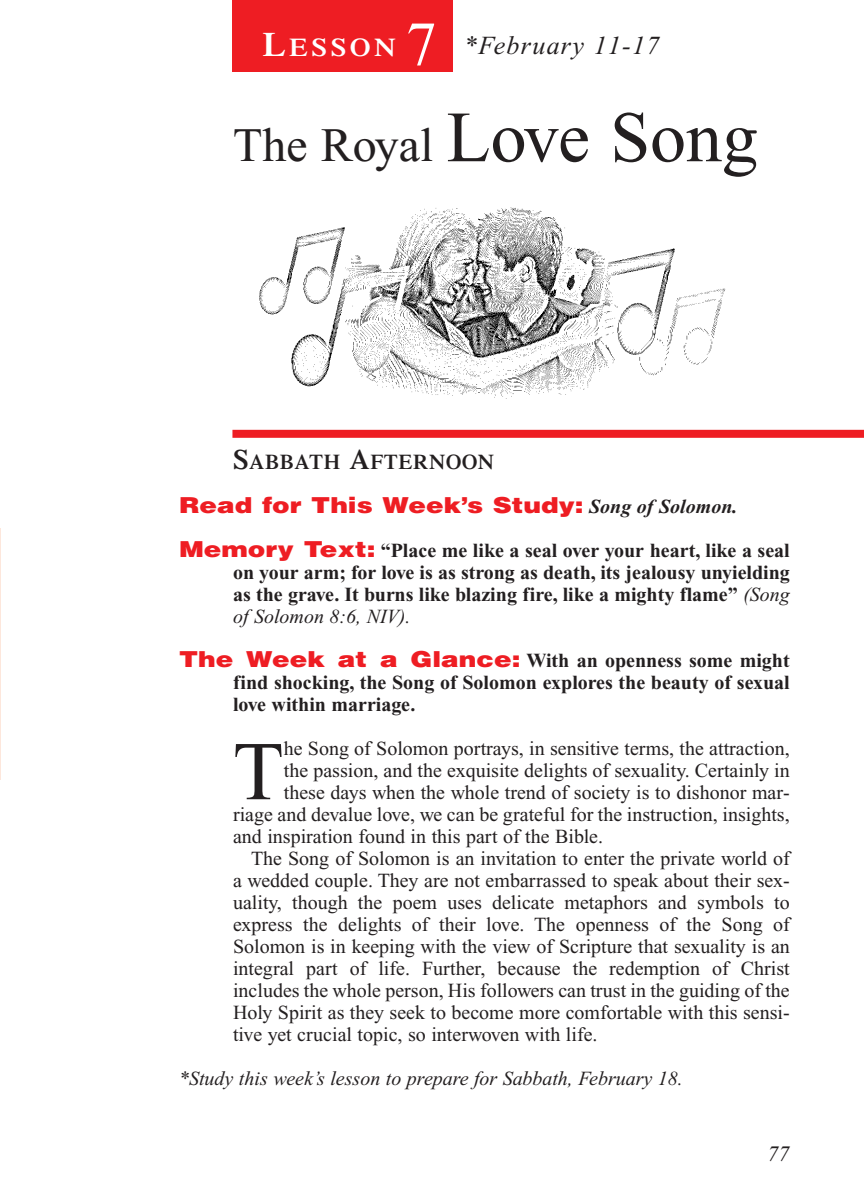
<style>
.page{position:relative;width:864px;height:1188px;background:#fff}
.page>*{position:absolute;margin:0;border:0;box-sizing:border-box;transform-origin:0 0}
.t1{font:83.4px "Times New Roman";color:#231f20}
.t2{font:62px "Times New Roman";color:#fff}
.t3{font:48px "Times New Roman";color:#231f20}
.t4{font:italic 26px "Times New Roman";letter-spacing:.05em;color:#231f20}
.t5{font:600 25.6px "Times";letter-spacing:.135em;color:#fff;scale:1.1 1}
.t6{font:900 22px "Helvetica";color:#ee1d23;scale:1.2 1}
.t7{font:italic 22px "Times New Roman";color:#231f20}
.t8{font:600 21px "Times";letter-spacing:.035em;color:#231f20}
.t9{font:20px "Times New Roman";color:#231f20}
.t10{font:700 20px/22px "Times New Roman";color:#231f20;text-align:justify}
.t11{font:italic 20px "Times New Roman";color:#231f20}
.s1{font-size:34px}
.s2{font-size:72px}
.s3{font-size:28px}
.s4{font-family:"Times New Roman";font-weight:700;font-style:italic;font-size:20px;color:#231f20}
.s5{font-family:"Helvetica";font-weight:900;font-size:22px;color:#ee1d23}
.s6{font-weight:400;font-style:italic}
</style>
<div class="page">
<div style="left:232px;top:0;width:221px;height:71px;background:#ee1d23"></div>
<hr style="left:0;top:528px;width:1px;height:252px;background:#fde7dc">
<img style="left:259px;top:207px;width:467px;height:192px">
<div style="left:232px;top:430px;width:632px;height:8px;background:#ee1d23"></div>
<p class="t5" style="left:263px;top:38px;width:123px"><span class="s1">L</span>ESSON</p>
<h2 class="t2" style="left:406px;top:22px;width:32px">7</h2>
<h3 class="t4" style="left:464px;top:36px;width:197px">*February 11-17</h3>
<h3 class="t3" style="left:233px;top:128px;width:526px">The Royal <span class="s2">Love Song</span></h3>
<p class="t8" style="left:233px;top:454px;width:263px"><span class="s3">S</span>ABBATH <span class="s3">A</span>FTERNOON</p>
<p class="t6" style="left:179px;top:493px;width:467px">Read for This Week’s Study: <span class="s4">Song of Solomon.</span></p>
<p class="t10" style="left:233px;top:542px;width:558px;text-indent:-54px"><span class="s5">Memory Text:</span> “Place me like a seal over your heart, like a seal on your arm; for love is as strong as death, its jealousy unyielding as the grave. It burns like blazing fire, like a mighty flame” <span class="s6">(Song of Solomon 8:6, NIV).</span></p>
<p class="t10" style="left:233px;top:652px;width:558px;text-indent:-54px"><span class="s5">The Week at a Glance:</span> With an openness some might find shocking, the Song of Solomon explores the beauty of sexual love within marriage.</p>
<h1 class="t1" style="left:233px;top:741px;width:52px">T</h1>
<p class="t9" style="left:284px;top:741px;width:508px">he Song of Solomon portrays, in sensitive terms, the attraction,</p>
<p class="t9" style="left:284px;top:763px;width:508px">the passion, and the exquisite delights of sexuality. Certainly in</p>
<p class="t9" style="left:284px;top:785px;width:507px">these days when the whole trend of society is to dishonor mar-</p>
<p class="t9" style="left:233px;top:807px;width:558px">riage and devalue love, we can be grateful for the instruction, insights,</p>
<p class="t9" style="left:233px;top:829px;width:372px">and inspiration found in this part of the Bible.</p>
<p class="t9" style="left:251px;top:851px;width:540px">The Song of Solomon is an invitation to enter the private world of</p>
<p class="t9" style="left:233px;top:873px;width:558px">a wedded couple. They are not embarrassed to speak about their sex-</p>
<p class="t9" style="left:233px;top:895px;width:558px">uality, though the poem uses delicate metaphors and symbols to</p>
<p class="t9" style="left:233px;top:917px;width:558px">express the delights of their love. The openness of the Song of</p>
<p class="t9" style="left:233px;top:939px;width:558px">Solomon is in keeping with the view of Scripture that sexuality is an</p>
<p class="t9" style="left:233px;top:961px;width:558px">integral part of life. Further, because the redemption of Christ</p>
<p class="t9" style="left:233px;top:983px;width:558px">includes the whole person, His followers can trust in the guiding of the</p>
<p class="t9" style="left:233px;top:1005px;width:558px">Holy Spirit as they seek to become more comfortable with this sensi-</p>
<p class="t9" style="left:233px;top:1027px;width:366px">tive yet crucial topic, so interwoven with life.</p>
<p class="t11" style="left:179px;top:1071px;width:505px">*Study this week’s lesson to prepare for Sabbath, February 18.</p>
<p class="t7" style="left:767px;top:1146px;width:23px">77</p>
</div>
